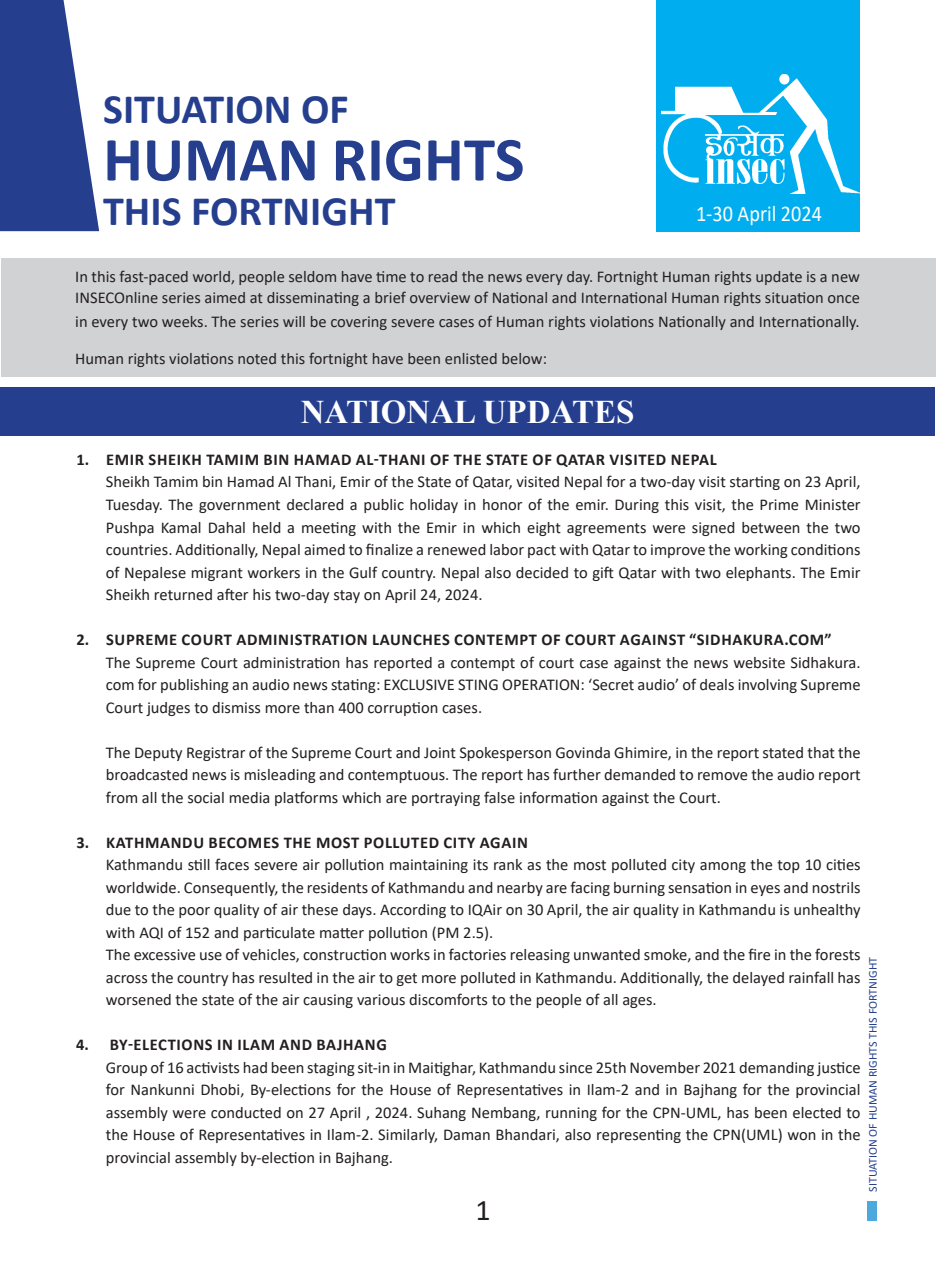
<style>
.page{position:relative;width:936px;height:1276px;background:#fff}
.page>*{position:absolute;margin:0;border:0;box-sizing:border-box;transform-origin:0 0}
.t1{font:700 63px "Calibri";color:#253f8e}
.t2{font:700 42px "Calibri";color:#253f8e}
.t3{font:700 33px "Times New Roman";color:#fff}
.t4{font:30px "Calibri";color:#231f20}
.t5{font:22.5px "Calibri";color:#fff;scale:.9 1}
.t6{font:16.5px/22.5px "Calibri";color:#231f20;text-align:justify}
.t7{font:700 16.5px "Calibri";letter-spacing:.04em;color:#231f20}
.t8{font:12px "Calibri";color:#253f8e}
</style>
<div class="page">
<div style="left:867px;top:1201px;width:9px;height:19px;background:#4ba9de"></div>
<div style="left:656px;top:0;width:203px;height:231px;background:#00aeef"></div>
<img style="left:661px;top:75px;width:199px;height:118px">
<svg style="left:0;top:0;width:99px;height:231px"></svg>
<div style="left:1px;top:258px;width:934px;height:119px;background:#d1d2d4"></div>
<div style="left:0;top:387px;width:934px;height:49px;background:#253f8e"></div>
<p class="t2" style="left:103px;top:80px;width:247px">SITUATION OF</p>
<p class="t1" style="left:103px;top:115px;width:423px">HUMAN RIGHTS</p>
<p class="t2" style="left:103px;top:182px;width:294px">THIS FORTNIGHT</p>
<p class="t5" style="left:696px;top:198px;width:141px">1-30 April 2024</p>
<p class="t6" style="left:75px;top:265px;width:786px;line-height:21px">In this fast-paced world, people seldom have time to read the news every day. Fortnight Human rights update is a new<br>INSECOnline series aimed at disseminating a brief overview of National and International Human rights situation once</p>
<p class="t6" style="left:75px;top:310px;width:786px">in every two weeks. The series will be covering severe cases of Human rights violations Nationally and Internationally.</p>
<p class="t6" style="left:75px;top:347px;width:473px">Human rights violations noted this fortnight have been enlisted below:</p>
<p class="t3" style="left:301px;top:388px;width:335px">NATIONAL UPDATES</p>
<p class="t7" style="left:76px;top:448px;width:642px">1. EMIR SHEIKH TAMIM BIN HAMAD AL-THANI OF THE STATE OF QATAR VISITED NEPAL</p>
<p class="t6" style="left:106px;top:470px;width:756px">Sheikh Tamim bin Hamad Al Thani, Emir of the State of Qatar, visited Nepal for a two-day visit starting on 23 April, Tuesday. The government declared a public holiday in honor of the emir. During this visit, the Prime Minister Pushpa Kamal Dahal held a meeting with the Emir in which eight agreements were signed between the two countries. Additionally, Nepal aimed to finalize a renewed labor pact with Qatar to improve the working conditions of Nepalese migrant workers in the Gulf country. Nepal also decided to gift Qatar with two elephants. The Emir Sheikh returned after his two-day stay on April 24, 2024.</p>
<p class="t7" style="left:76px;top:628px;width:756px">2. SUPREME COURT ADMINISTRATION LAUNCHES CONTEMPT OF COURT AGAINST “SIDHAKURA.COM”</p>
<p class="t6" style="left:106px;top:650px;width:756px">The Supreme Court administration has reported a contempt of court case against the news website Sidhakura. com for publishing an audio news stating: EXCLUSIVE STING OPERATION: ‘Secret audio’ of deals involving Supreme Court judges to dismiss more than 400 corruption cases.</p>
<p class="t6" style="left:106px;top:740px;width:756px">The Deputy Registrar of the Supreme Court and Joint Spokesperson Govinda Ghimire, in the report stated that the broadcasted news is misleading and contemptuous. The report has further demanded to remove the audio report from all the social media platforms which are portraying false information against the Court.</p>
<p class="t7" style="left:76px;top:830px;width:453px">3. KATHMANDU BECOMES THE MOST POLLUTED CITY AGAIN</p>
<p class="t6" style="left:106px;top:853px;width:756px">Kathmandu still faces severe air pollution maintaining its rank as the most polluted city among the top 10 cities worldwide. Consequently, the residents of Kathmandu and nearby are facing burning sensation in eyes and nostrils due to the poor quality of air these days. According to IQAir on 30 April, the air quality in Kathmandu is unhealthy with AQI of 152 and particulate matter pollution (PM 2.5).</p>
<p class="t6" style="left:106px;top:943px;width:756px">The excessive use of vehicles, construction works in factories releasing unwanted smoke, and the fire in the forests across the country has resulted in the air to get more polluted in Kathmandu. Additionally, the delayed rainfall has worsened the state of the air causing various discomforts to the people of all ages.</p>
<p class="t7" style="left:76px;top:1033px;width:312px">4. BY-ELECTIONS IN ILAM AND BAJHANG</p>
<p class="t6" style="left:106px;top:1055px;width:756px">Group of 16 activists had been staging sit-in in Maitighar, Kathmandu since 25th November 2021 demanding justice for Nankunni Dhobi, By-elections for the House of Representatives in Ilam-2 and in Bajhang for the provincial assembly were conducted on 27 April , 2024. Suhang Nembang, running for the CPN-UML, has been elected to the House of Representatives in Ilam-2. Similarly, Daman Bhandari, also representing the CPN(UML) won in the provincial assembly by-election in Bajhang.</p>
<h3 class="t4" style="left:475px;top:1189px;width:17px">1</h3>
<p class="t8" style="left:864px;top:1191px;width:236px;rotate:-90deg">SITUATION OF HUMAN RIGHTS THIS FORTNIGHT</p>
</div>
